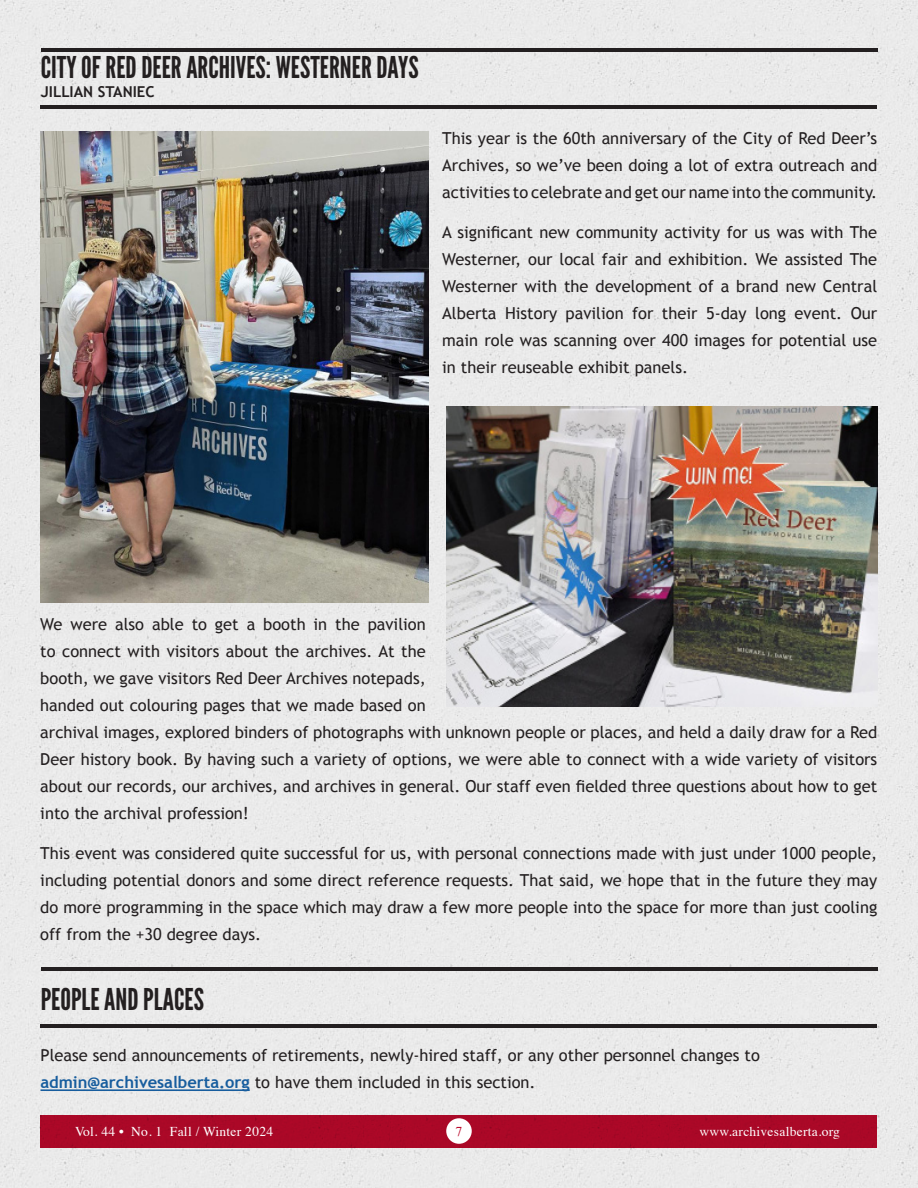
<style>
.page{position:relative;width:918px;height:1188px;background:#eaeaea}
.page>*{position:absolute;margin:0;border:0;box-sizing:border-box;transform-origin:0 0}
.t1{font:30px "League Gothic";color:#231f20}
.Heading_3{font:16.5px/27px "Trebuchet MS";color:#231f20;text-align:justify}
.t2{font:700 15px "Trebuchet MS";color:#231f20}
.t3{font:13.5px "Times";letter-spacing:.02em;color:#fff}
.t4{font:13.5px "Times New Roman";color:#ba092b}
.s1{font-weight:700;color:#175d9e}
</style>
<div class="page">
<div style="left:40px;top:1115px;width:838px;height:32px;background:#aa0827"></div>
<div style="left:446px;top:1118px;width:26px;height:26px;background:#fff;border-radius:50%"></div>
<img style="left:446px;top:406px;width:431px;height:300px">
<hr style="left:41px;top:48px;width:837px;height:3px;background:#231f20">
<hr style="left:40px;top:105px;width:837px;height:3px;background:#231f20">
<img style="left:40px;top:132px;width:389px;height:471px">
<hr style="left:41px;top:968px;width:837px;height:3px;background:#231f20">
<hr style="left:40px;top:1025px;width:837px;height:3px;background:#231f20">
<hr style="left:40px;top:1089px;width:210px;height:2px;background:#175d9e">
<p class="t1" style="left:41px;top:49px;width:379px">CITY OF RED DEER ARCHIVES: WESTERNER DAYS</p>
<p class="t2" style="left:41px;top:83px;width:115px">JILLIAN STANIEC</p>
<p class="Heading_3" style="left:442px;top:125px;width:437px">This year is the 60th anniversary of the City of Red Deer’s Archives, so we’ve been doing a lot of extra outreach and activities to celebrate and get our name into the community.</p>
<p class="Heading_3" style="left:442px;top:219px;width:437px">A significant new community activity for us was with The Westerner, our local fair and exhibition. We assisted The Westerner with the development of a brand new Central Alberta History pavilion for their 5-day long event. Our main role was scanning over 400 images for potential use in their reuseable exhibit panels.</p>
<p class="Heading_3" style="left:40px;top:611px;width:839px;text-align:left">We were also able to get a booth in the pavilion<br>to connect with visitors about the archives. At the<br>booth, we gave visitors Red Deer Archives notepads,<br>handed out colouring pages that we made based on<br>archival images, explored binders of photographs with unknown people or places, and held a daily draw for a Red Deer history book. By having such a variety of options, we were able to connect with a wide variety of visitors about our records, our archives, and archives in general. Our staff even fielded three questions about how to get into the archival profession!</p>
<p class="Heading_3" style="left:40px;top:840px;width:839px">This event was considered quite successful for us, with personal connections made with just under 1000 people, including potential donors and some direct reference requests. That said, we hope that in the future they may do more programming in the space which may draw a few more people into the space for more than just cooling off from the +30 degree days.</p>
<p class="t1" style="left:41px;top:981px;width:165px">PEOPLE AND PLACES</p>
<p class="Heading_3" style="left:40px;top:1042px;width:721px">Please send announcements of retirements, newly-hired staff, or any other personnel changes to</p>
<p class="Heading_3" style="left:40px;top:1069px;width:497px"><span class="s1">admin@archivesalberta.org</span> to have them included in this section.</p>
<p class="t3" style="left:75px;top:1119px;width:200px">Vol. 44 • No. 1 Fall / Winter 2024</p>
<p class="t4" style="left:456px;top:1122px;width:8px">7</p>
<p class="t3" style="left:699px;top:1119px;width:142px">www.archivesalberta.org</p>
</div>
